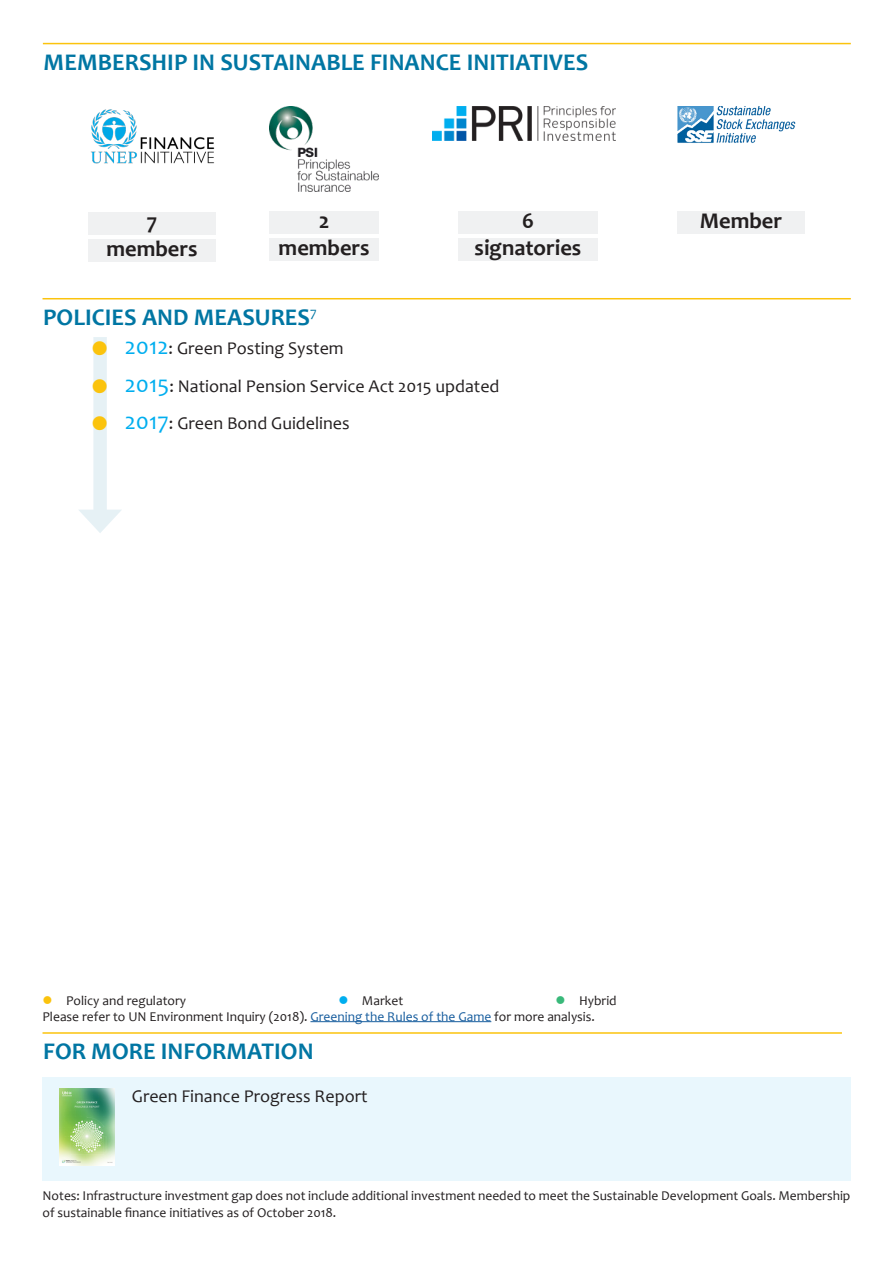
<style>
.page{position:relative;width:893px;height:1263px;background:#fff}
.page>*{position:absolute;margin:0;border:0;box-sizing:border-box;transform-origin:0 0}
.main_titles{font:700 24px "Candara";color:#0076a3}
.member_ship{font:700 22.5px "Candara";color:#231f20}
.publications{font:18px "Candara";color:#231f20}
.source{font:13.5px/16.2px "Candara";color:#231f20}
.s1{color:#fbc30d}
.s2{font-size:24px;color:#00aeef}
.s3{color:#00aeef}
.s4{color:#39b97a}
.s5{color:#175d9e}
</style>
<div class="page">
<div style="left:43px;top:1077px;width:807px;height:104px;background:#e9f7fd"></div>
<hr style="left:43px;top:43px;width:808px;height:1px;background:#fbc30d">
<img style="left:60px;top:1088px;width:54px;height:77px">
<hr style="left:43px;top:298px;width:808px;height:1px;background:#fbc30d">
<hr style="left:43px;top:1032px;width:799px;height:2px;background:#fbc30d">
<div style="left:93px;top:337px;width:14px;height:182px;background:#e6f1f5"></div>
<svg style="left:79px;top:510px;width:42px;height:23px"></svg>
<img style="left:91px;top:109px;width:124px;height:54px">
<img style="left:432px;top:106px;width:183px;height:35px">
<img style="left:677px;top:106px;width:119px;height:37px">
<div style="left:88px;top:212px;width:128px;height:23px;background:#f0f1f2"></div>
<div style="left:88px;top:239px;width:128px;height:23px;background:#f0f1f2"></div>
<img style="left:269px;top:106px;width:110px;height:85px">
<div style="left:269px;top:211px;width:110px;height:23px;background:#f0f1f2"></div>
<div style="left:269px;top:238px;width:110px;height:23px;background:#f0f1f2"></div>
<div style="left:458px;top:211px;width:140px;height:23px;background:#f0f1f2"></div>
<div style="left:458px;top:238px;width:140px;height:23px;background:#f0f1f2"></div>
<div style="left:677px;top:211px;width:128px;height:23px;background:#f0f1f2"></div>
<hr style="left:310px;top:1021px;width:181px;height:1px;background:#175d9e">
<p class="main_titles" style="left:44px;top:47px;width:546px">MEMBERSHIP IN SUSTAINABLE FINANCE INITIATIVES</p>
<p class="member_ship" style="left:147px;top:207px;width:12px">7</p>
<p class="member_ship" style="left:107px;top:234px;width:93px">members</p>
<p class="member_ship" style="left:319px;top:206px;width:12px">2</p>
<p class="member_ship" style="left:279px;top:233px;width:93px">members</p>
<p class="main_titles" style="left:43px;top:302px;width:275px">POLICIES AND MEASURES<sup>7</sup></p>
<p class="member_ship" style="left:522px;top:206px;width:13px">6</p>
<p class="member_ship" style="left:475px;top:233px;width:108px">signatories</p>
<p class="publications" style="left:91px;top:337px;width:254px"><span class="s1">●</span> <span class="s2">2012</span>: Green Posting System</p>
<p class="publications" style="left:91px;top:375px;width:410px"><span class="s1">●</span> <span class="s2">2015</span>: National Pension Service Act 2015 updated</p>
<p class="publications" style="left:91px;top:412px;width:260px"><span class="s1">●</span> <span class="s2">2017</span>: Green Bond Guidelines</p>
<p class="member_ship" style="left:700px;top:206px;width:84px">Member</p>
<p class="source" style="left:43px;top:992px;width:145px"><span class="s1">●</span> Policy and regulatory</p>
<p class="source" style="left:338px;top:992px;width:66px"><span class="s3">●</span> Market</p>
<p class="source" style="left:555px;top:992px;width:63px"><span class="s4">●</span> Hybrid</p>
<p class="source" style="left:43px;top:1008px;width:554px">Please refer to UN Environment Inquiry (2018). <span class="s5">Greening the Rules of the Game</span> for more analysis.</p>
<p class="main_titles" style="left:43px;top:1036px;width:272px">FOR MORE INFORMATION</p>
<p class="publications" style="left:132px;top:1084px;width:237px">Green Finance Progress Report</p>
<p class="source" style="left:43px;top:1188px;width:809px">Notes: Infrastructure investment gap does not include additional investment needed to meet the Sustainable Development Goals. Membership of sustainable finance initiatives as of October 2018.</p>
</div>
